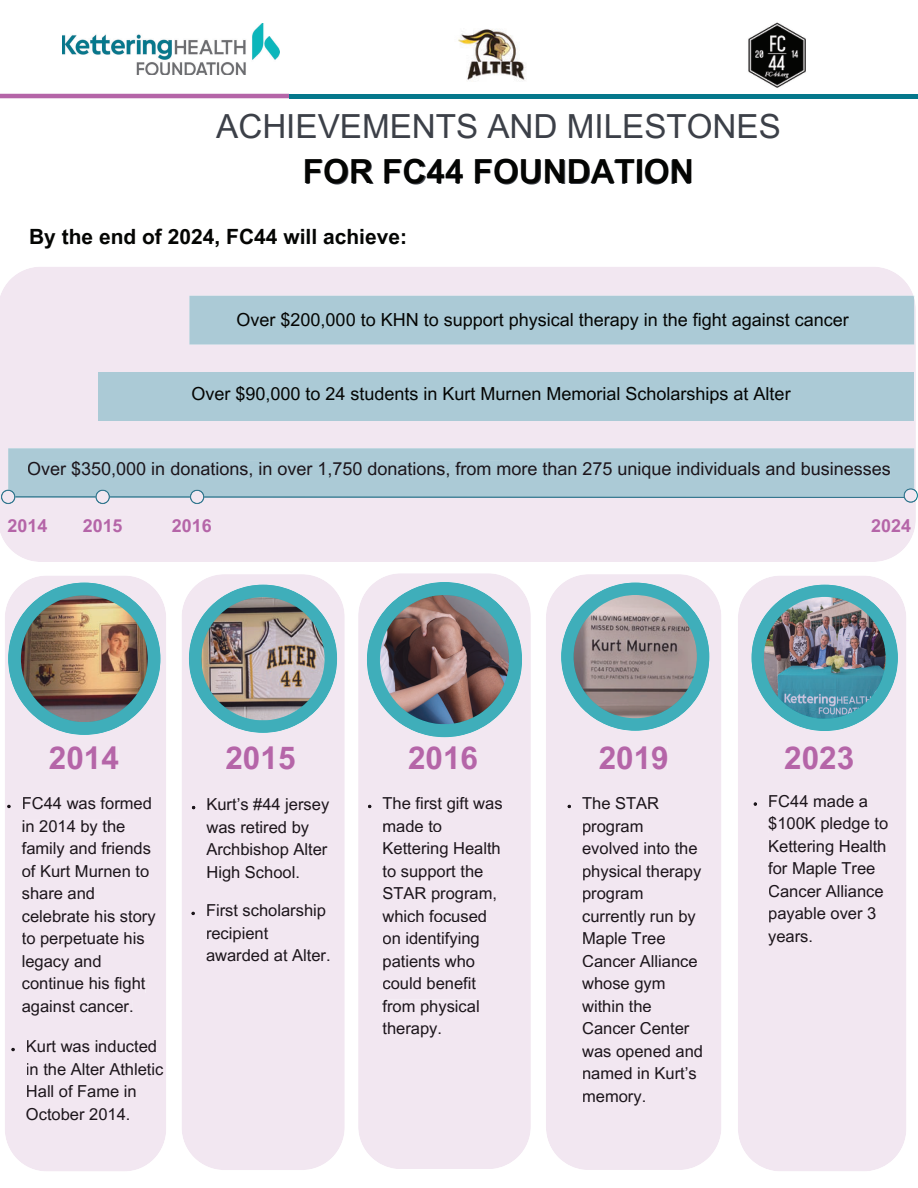
<style>
.page{position:relative;width:918px;height:1188px;background:#fff}
.page>*{position:absolute;margin:0;border:0;box-sizing:border-box;transform-origin:0 0}
.t1{font:33.15px/46.2px "Arial MT Pro";color:#3c4048;text-align:center}
.t2{font:700 31.5px "Arial MT Pro";color:#b565a8}
.t3{font:700 21px "Arial MT Pro";color:#040503}
.t4{font:18px "Arial MT Pro";color:#040503}
.t5{font:18px "Arial MT Pro";color:#1c151b}
.t6{font:700 17.85px "Arial MT Pro";color:#b565a8}
.t7{font:16.5px/22.5px "Arial MT Pro";color:#1c151b}
</style>
<div class="page">
<hr style="left:0;top:94px;width:289px;height:4px;background:#b565a8">
<hr style="left:289px;top:94px;width:629px;height:4px;background:#05788c">
<img style="left:748px;top:22px;width:58px;height:66px">
<img style="left:62px;top:23px;width:217px;height:52px">
<img style="left:458px;top:29px;width:68px;height:52px">
<div style="left:0;top:267px;width:916px;height:295px;background:#f2e7f1"></div>
<div style="left:8px;top:448px;width:906px;height:40px;background:#abcad6"></div>
<div style="left:99px;top:372px;width:815px;height:49px;background:#abcad6"></div>
<div style="left:189px;top:296px;width:726px;height:49px;background:#abcad6"></div>
<div style="left:28px;top:461px;width:510px;height:17px;background:#abcad6"></div>
<div style="left:543px;top:462px;width:347px;height:17px;background:#abcad6"></div>
<svg style="left:1px;top:488px;width:917px;height:16px;background:#bcceda"></svg>
<div style="left:5px;top:576px;width:161px;height:595px;background:#f2e7f1"></div>
<svg style="left:8px;top:583px;width:152px;height:152px;background:#a7d0da"></svg>
<img style="left:21px;top:595px;width:127px;height:127px">
<svg style="left:7px;top:805px;width:4px;height:3px"></svg>
<div style="left:23px;top:797px;width:128px;height:12px;background:#f2e7f1"></div>
<div style="left:23px;top:820px;width:102px;height:15px;background:#f2e7f1"></div>
<div style="left:22px;top:842px;width:128px;height:16px;background:#f2e7f1"></div>
<div style="left:22px;top:865px;width:127px;height:12px;background:#f2e7f1"></div>
<div style="left:22px;top:887px;width:72px;height:12px;background:#f2e7f1"></div>
<div style="left:22px;top:910px;width:133px;height:15px;background:#f2e7f1"></div>
<div style="left:22px;top:932px;width:122px;height:16px;background:#f2e7f1"></div>
<div style="left:23px;top:955px;width:77px;height:15px;background:#f2e7f1"></div>
<div style="left:22px;top:977px;width:123px;height:16px;background:#f2e7f1"></div>
<div style="left:22px;top:1000px;width:110px;height:15px;background:#f2e7f1"></div>
<div style="left:50px;top:746px;width:68px;height:23px;background:#f2e7f1"></div>
<svg style="left:11px;top:1048px;width:4px;height:3px"></svg>
<div style="left:27px;top:1041px;width:129px;height:12px;background:#f2e7f1"></div>
<div style="left:27px;top:1063px;width:136px;height:12px;background:#f2e7f1"></div>
<div style="left:27px;top:1085px;width:109px;height:13px;background:#f2e7f1"></div>
<div style="left:27px;top:1108px;width:102px;height:12px;background:#f2e7f1"></div>
<div style="left:358px;top:573px;width:173px;height:596px;background:#f2e7f1"></div>
<svg style="left:367px;top:582px;width:155px;height:155px;background:#a7cfda"></svg>
<img style="left:380px;top:595px;width:129px;height:129px">
<div style="left:409px;top:746px;width:68px;height:23px;background:#f2e7f1"></div>
<div style="left:383px;top:797px;width:119px;height:16px;background:#f2e7f1"></div>
<div style="left:384px;top:820px;width:58px;height:12px;background:#f2e7f1"></div>
<div style="left:384px;top:842px;width:116px;height:16px;background:#f2e7f1"></div>
<div style="left:383px;top:865px;width:100px;height:15px;background:#f2e7f1"></div>
<div style="left:383px;top:887px;width:113px;height:16px;background:#f2e7f1"></div>
<div style="left:383px;top:910px;width:103px;height:12px;background:#f2e7f1"></div>
<div style="left:383px;top:932px;width:96px;height:16px;background:#f2e7f1"></div>
<div style="left:384px;top:955px;width:91px;height:15px;background:#f2e7f1"></div>
<div style="left:383px;top:977px;width:93px;height:12px;background:#f2e7f1"></div>
<div style="left:383px;top:1000px;width:96px;height:15px;background:#f2e7f1"></div>
<div style="left:383px;top:1022px;width:58px;height:16px;background:#f2e7f1"></div>
<div style="left:738px;top:576px;width:168px;height:595px;background:#f2e7f1"></div>
<svg style="left:752px;top:585px;width:146px;height:146px;background:#a7cfda"></svg>
<img style="left:764px;top:597px;width:122px;height:122px">
<svg style="left:754px;top:802px;width:3px;height:4px"></svg>
<div style="left:770px;top:795px;width:97px;height:12px;background:#f2e7f1"></div>
<div style="left:769px;top:816px;width:119px;height:17px;background:#f2e7f1"></div>
<div style="left:769px;top:840px;width:116px;height:15px;background:#f2e7f1"></div>
<div style="left:768px;top:862px;width:107px;height:16px;background:#f2e7f1"></div>
<div style="left:769px;top:885px;width:114px;height:12px;background:#f2e7f1"></div>
<div style="left:769px;top:908px;width:107px;height:15px;background:#f2e7f1"></div>
<div style="left:768px;top:933px;width:44px;height:12px;background:#f2e7f1"></div>
<div style="left:785px;top:746px;width:68px;height:23px;background:#f2e7f1"></div>
<div style="left:182px;top:574px;width:163px;height:596px;background:#f2e7f1"></div>
<svg style="left:189px;top:585px;width:148px;height:148px;background:#a8cfda"></svg>
<img style="left:201px;top:597px;width:124px;height:123px">
<div style="left:208px;top:798px;width:121px;height:16px;background:#f2e7f1"></div>
<div style="left:207px;top:821px;width:102px;height:15px;background:#f2e7f1"></div>
<div style="left:206px;top:844px;width:122px;height:15px;background:#f2e7f1"></div>
<div style="left:208px;top:866px;width:90px;height:15px;background:#f2e7f1"></div>
<div style="left:226px;top:746px;width:69px;height:23px;background:#f2e7f1"></div>
<svg style="left:191px;top:912px;width:4px;height:3px"></svg>
<div style="left:207px;top:904px;width:118px;height:16px;background:#f2e7f1"></div>
<div style="left:207px;top:927px;width:61px;height:15px;background:#f2e7f1"></div>
<div style="left:207px;top:949px;width:122px;height:12px;background:#f2e7f1"></div>
<div style="left:546px;top:574px;width:175px;height:596px;background:#f2e7f1"></div>
<svg style="left:561px;top:583px;width:148px;height:148px;background:#a7cfda"></svg>
<img style="left:574px;top:595px;width:123px;height:123px">
<div style="left:599px;top:746px;width:68px;height:23px;background:#f2e7f1"></div>
<div style="left:582px;top:797px;width:77px;height:12px;background:#f2e7f1"></div>
<div style="left:583px;top:823px;width:59px;height:12px;background:#f2e7f1"></div>
<div style="left:583px;top:842px;width:114px;height:12px;background:#f2e7f1"></div>
<div style="left:583px;top:865px;width:118px;height:15px;background:#f2e7f1"></div>
<div style="left:583px;top:891px;width:59px;height:12px;background:#f2e7f1"></div>
<div style="left:583px;top:910px;width:113px;height:15px;background:#f2e7f1"></div>
<div style="left:583px;top:932px;width:82px;height:16px;background:#f2e7f1"></div>
<div style="left:583px;top:955px;width:114px;height:12px;background:#f2e7f1"></div>
<div style="left:582px;top:977px;width:82px;height:16px;background:#f2e7f1"></div>
<div style="left:582px;top:1000px;width:69px;height:12px;background:#f2e7f1"></div>
<div style="left:583px;top:1022px;width:107px;height:12px;background:#f2e7f1"></div>
<div style="left:582px;top:1045px;width:120px;height:15px;background:#f2e7f1"></div>
<div style="left:583px;top:1067px;width:113px;height:12px;background:#f2e7f1"></div>
<div style="left:583px;top:1093px;width:62px;height:12px;background:#f2e7f1"></div>
<h1 class="t1" style="left:216px;top:107px;width:566px">ACHIEVEMENTS AND MILESTONES<br>FOR FC44 FOUNDATION</h1>
<p class="t3" style="left:29px;top:229px;width:380px">By the end of 2024, FC44 will achieve:</p>
<p class="t4" style="left:237px;top:313px;width:614px">Over $200,000 to KHN to support physical therapy in the fight against cancer</p>
<p class="t4" style="left:191px;top:387px;width:601px">Over $90,000 to 24 students in Kurt Murnen Memorial Scholarships at Alter</p>
<p class="t5" style="left:27px;top:462px;width:865px">Over $350,000 in donations, in over 1,750 donations, from more than 275 unique individuals and businesses</p>
<p class="t6" style="left:8px;top:519px;width:41px">2014</p>
<p class="t6" style="left:83px;top:519px;width:41px">2015</p>
<p class="t6" style="left:172px;top:519px;width:41px">2016</p>
<p class="t6" style="left:871px;top:519px;width:41px">2024</p>
<h2 class="t2" style="left:49px;top:746px;width:72px">2014</h2>
<p class="t7" style="left:22px;top:794px;width:135px">FC44 was formed in 2014 by the family and friends of Kurt Murnen to share and celebrate his story to perpetuate his legacy and continue his fight against cancer.</p>
<p class="t7" style="left:26px;top:1037px;width:139px">Kurt was inducted in the Alter Athletic<br>Hall of Fame in<br>October 2014.</p>
<h2 class="t2" style="left:225px;top:746px;width:72px">2015</h2>
<p class="t7" style="left:206px;top:795px;width:124px">Kurt’s #44 jersey was retired by<br>Archbishop Alter<br>High School.</p>
<p class="t7" style="left:206px;top:901px;width:126px">First scholarship recipient awarded at Alter.</p>
<h2 class="t2" style="left:408px;top:746px;width:72px">2016</h2>
<p class="t7" style="left:383px;top:794px;width:122px">The first gift was made to<br>Kettering Health to support the<br>STAR program, which focused on identifying patients who could benefit from physical therapy.</p>
<p class="t7" style="left:768px;top:792px;width:122px">FC44 made a $100K pledge to<br>Kettering Health for Maple Tree<br>Cancer Alliance payable over 3 years.</p>
<h2 class="t2" style="left:599px;top:746px;width:72px">2019</h2>
<p class="t7" style="left:582px;top:794px;width:123px">The STAR program evolved into the physical therapy program currently run by<br>Maple Tree<br>Cancer Alliance whose gym within the<br>Cancer Center was opened and named in Kurt’s memory.</p>
<h2 class="t2" style="left:784px;top:746px;width:72px">2023</h2>
</div>
